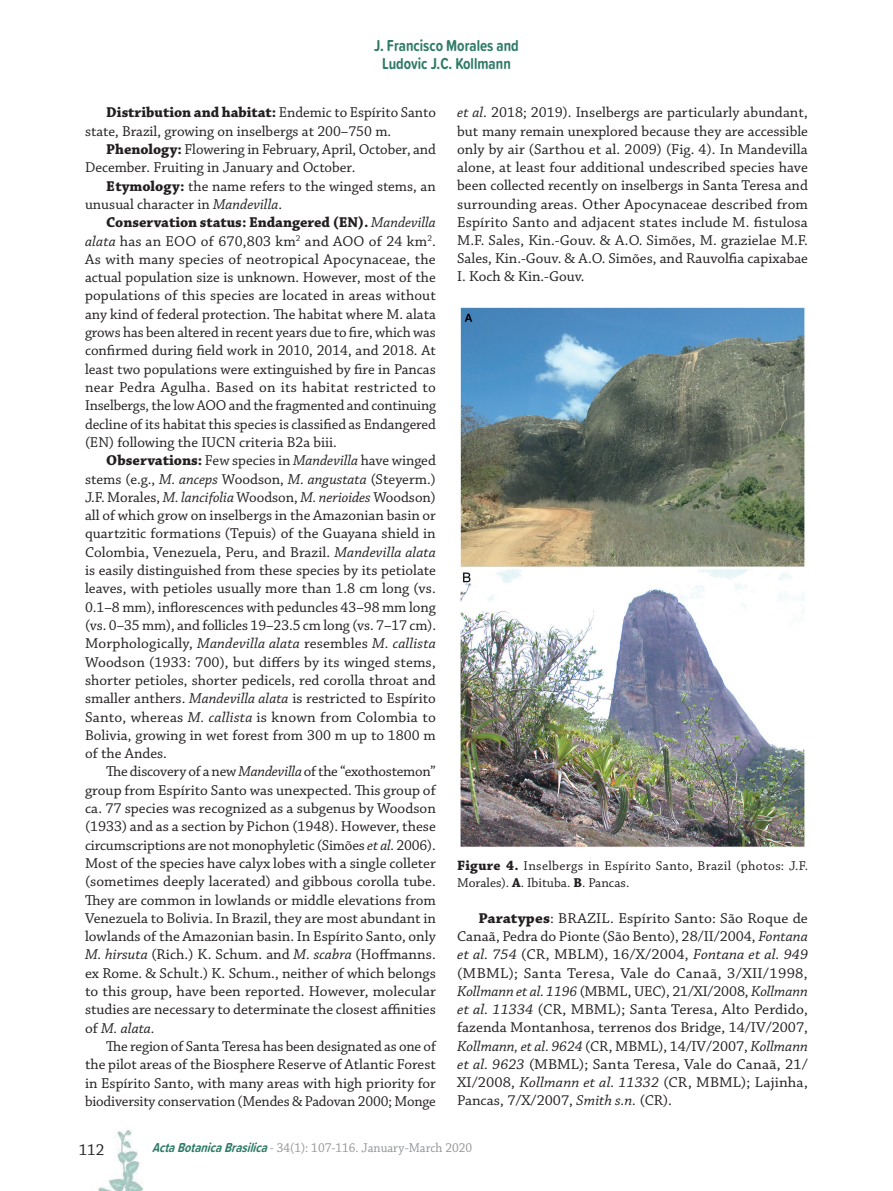
<style>
.page{position:relative;width:893px;height:1191px;background:#fff}
.page>*{position:absolute;margin:0;border:0;box-sizing:border-box;transform-origin:0 0}
.t1{font:700 16.5px/18px "Proxima Soft Cond";color:#2f7b67;text-align:center;scale:.91 1}
.t2{font:16.5px "Chaparral Pro";color:#231f20}
.t3{font:15px/18.3px "Chaparral Pro";color:#231f20;text-align:justify}
.t4{font:15px/18.1px "Chaparral Pro";color:#231f20;text-align:justify;scale:1.04 1}
.t5{font:13.5px/16.2px "Chaparral Pro";letter-spacing:.025em;color:#231f20}
.t6{font:13.5px "Chaparral Pro";color:#939598;scale:.95 1}
.s1{font-weight:700}
.s2{font-style:italic}
.s3{font-weight:700;font-size:14.25px}
.s4{font-family:"Proxima Soft Cond";font-weight:700;font-style:italic;color:#2f7b67}
</style>
<div class="page">
<img style="left:98px;top:1130px;width:45px;height:61px">
<img style="left:460px;top:307px;width:345px;height:540px">
<p class="t1" style="left:374px;top:36px;width:161px">J. Francisco Morales and<br>Ludovic J.C. Kollmann</p>
<p class="t3" style="left:85px;top:104px;width:352px;text-indent:21px"><span class="s1">Distribution and habitat:</span> Endemic to Espírito Santo state, Brazil, growing on inselbergs at 200–750 m.</p>
<p class="t3" style="left:85px;top:141px;width:352px;text-indent:21px"><span class="s1">Phenology:</span> Flowering in February, April, October, and<br>December. Fruiting in January and October.</p>
<p class="t3" style="left:85px;top:177px;width:352px;text-indent:21px"><span class="s1">Etymology:</span> the name refers to the winged stems, an unusual character in <span class="s2">Mandevilla</span>.</p>
<p class="t3" style="left:85px;top:214px;width:352px;text-indent:21px"><span class="s1">Conservation status: Endangered (EN).</span> <span class="s2">Mandevilla alata</span> has an EOO of 670,803 km<sup>2</sup> and AOO of 24 km<sup>2</sup>.<br>As with many species of neotropical Apocynaceae, the actual population size is unknown. However, most of the populations of this species are located in areas without any kind of federal protection. The habitat where M. alata grows has been altered in recent years due to fire, which was confirmed during field work in 2010, 2014, and 2018. At least two populations were extinguished by fire in Pancas near Pedra Agulha. Based on its habitat restricted to Inselbergs, the low AOO and the fragmented and continuing decline of its habitat this species is classified as Endangered (EN) following the IUCN criteria B2a biii.</p>
<p class="t3" style="left:85px;top:452px;width:352px;text-indent:21px"><span class="s1">Observations:</span> Few species in <span class="s2">Mandevilla</span> have winged stems (e.g., <span class="s2">M. anceps</span> Woodson, <span class="s2">M. angustata</span> (Steyerm.)<br>J.F. Morales, <span class="s2">M. lancifolia</span> Woodson, <span class="s2">M. nerioides</span> Woodson) all of which grow on inselbergs in the Amazonian basin or quartzitic formations (Tepuis) of the Guayana shield in Colombia, Venezuela, Peru, and Brazil. <span class="s2">Mandevilla alata </span>is easily distinguished from these species by its petiolate leaves, with petioles usually more than 1.8 cm long (vs.<br>0.1–8 mm), inflorescences with peduncles 43–98 mm long (vs. 0–35 mm), and follicles 19–23.5 cm long (vs. 7–17 cm).<br>Morphologically, <span class="s2">Mandevilla alata</span> resembles <span class="s2">M. callista </span>Woodson (1933: 700), but differs by its winged stems, shorter petioles, shorter pedicels, red corolla throat and smaller anthers. <span class="s2">Mandevilla alata</span> is restricted to Espírito Santo, whereas <span class="s2">M. callista</span> is known from Colombia to Bolivia, growing in wet forest from 300 m up to 1800 m of the Andes.</p>
<p class="t3" style="left:85px;top:763px;width:352px;text-indent:21px">The discovery of a new <span class="s2">Mandevilla</span> of the “exothostemon” group from Espírito Santo was unexpected. This group of ca. 77 species was recognized as a subgenus by Woodson (1933) and as a section by Pichon (1948). However, these circumscriptions are not monophyletic (Simões <span class="s2">et al.</span> 2006).<br>Most of the species have calyx lobes with a single colleter (sometimes deeply lacerated) and gibbous corolla tube.<br>They are common in lowlands or middle elevations from Venezuela to Bolivia. In Brazil, they are most abundant in lowlands of the Amazonian basin. In Espírito Santo, only <span class="s2">M. hirsuta</span> (Rich.) K. Schum. and <span class="s2">M. scabra</span> (Hoffmanns. ex Rome. &amp; Schult.) K. Schum., neither of which belongs to this group, have been reported. However, molecular studies are necessary to determinate the closest affinities of <span class="s2">M. alata.</span></p>
<p class="t3" style="left:85px;top:1037px;width:352px;text-indent:21px">The region of Santa Teresa has been designated as one of the pilot areas of the Biosphere Reserve of Atlantic Forest in Espírito Santo, with many areas with high priority for biodiversity conservation (Mendes &amp; Padovan 2000; Monge</p>
<p class="t3" style="left:457px;top:104px;width:352px"><span class="s2">et al</span>. 2018; 2019). Inselbergs are particularly abundant, but many remain unexplored because they are accessible only by air (Sarthou et al. 2009) (Fig. 4). In Mandevilla alone, at least four additional undescribed species have been collected recently on inselbergs in Santa Teresa and surrounding areas. Other Apocynaceae described from Espírito Santo and adjacent states include M. fistulosa M.F. Sales, Kin.-Gouv. &amp; A.O. Simões, M. grazielae M.F.<br>Sales, Kin.-Gouv. &amp; A.O. Simões, and Rauvolfia capixabae I. Koch &amp; Kin.-Gouv.</p>
<p class="t5" style="left:457px;top:858px;width:352px"><span class="s3">Figure 4.</span> Inselbergs in Espírito Santo, Brazil (photos: J.F.<br>Morales). <span class="s1">A</span>. Ibituba. <span class="s1">B</span>. Pancas.</p>
<p class="t4" style="left:457px;top:909px;width:339px;text-indent:21px"><span class="s1">Paratypes</span>: BRAZIL. Espírito Santo: São Roque de Canaã, Pedra do Pionte (São Bento), 28/II/2004, <span class="s2">Fontana et al. 754</span> (CR, MBLM), 16/X/2004, <span class="s2">Fontana et al. 949 </span>(MBML); Santa Teresa, Vale do Canaã, 3/XII/1998, <span class="s2">Kollmann et al. 1196</span> (MBML, UEC), 21/XI/2008, <span class="s2">Kollmann et al. 11334</span> (CR, MBML); Santa Teresa, Alto Perdido, fazenda Montanhosa, terrenos dos Bridge, 14/IV/2007, <span class="s2">Kollmann, et al. 9624</span> (CR, MBML), 14/IV/2007, <span class="s2">Kollmann et al. 9623</span> (MBML); Santa Teresa, Vale do Canaã, 21/ XI/2008, <span class="s2">Kollmann et al. 11332</span> (CR, MBML); Lajinha, Pancas, 7/X/2007, <span class="s2">Smith s.n.</span> (CR).</p>
<p class="t2" style="left:79px;top:1141px;width:27px">112</p>
<p class="t6" style="left:152px;top:1140px;width:339px"><span class="s4">ActaBotanicaBrasilica</span>- 34(1): 107-116. January-March 2020</p>
</div>
